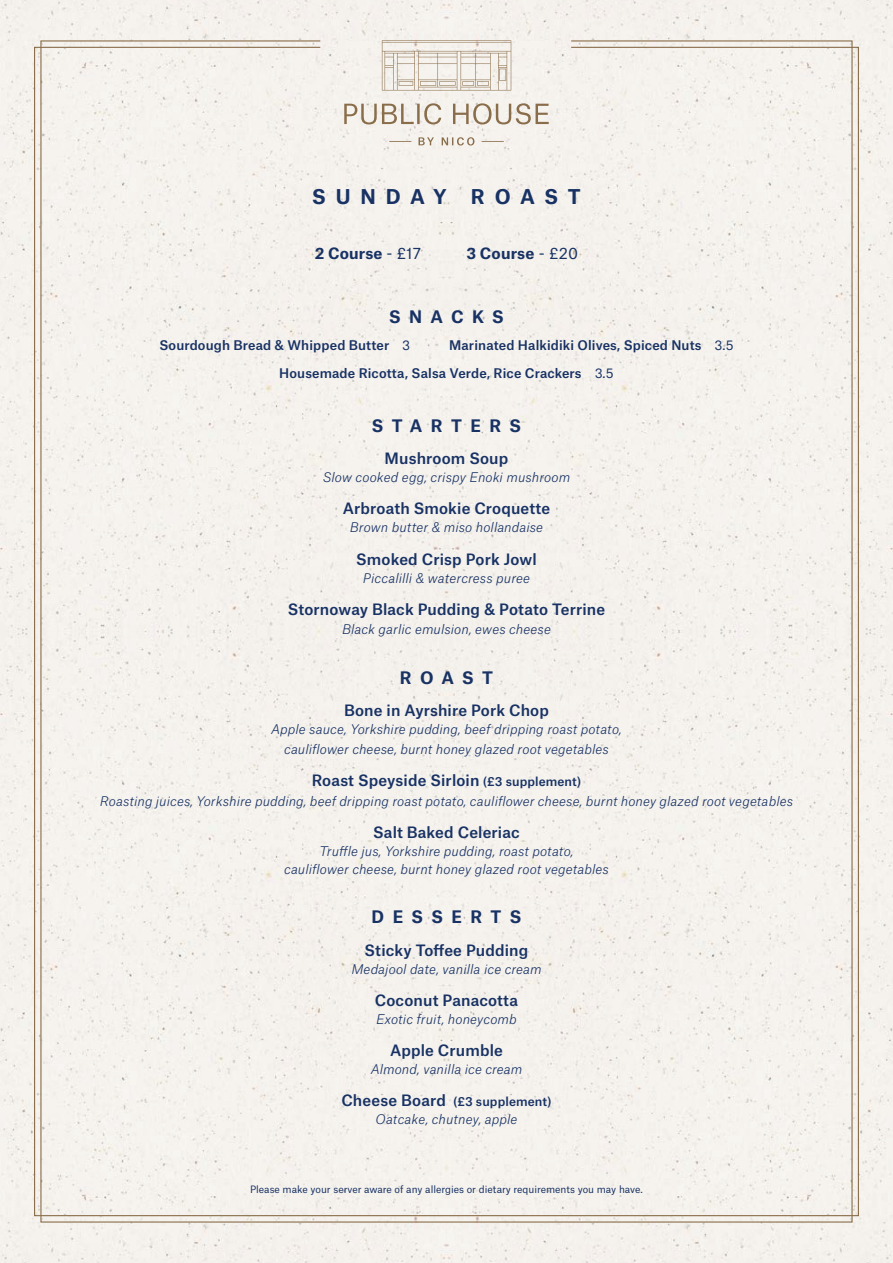
<style>
.page{position:relative;width:893px;height:1263px;background:#f5f2ed}
.page>*{position:absolute;margin:0;border:0;box-sizing:border-box;transform-origin:0 0}
.t1{font:700 19.5px "Atlas Grotesk";letter-spacing:.505em;color:#183264}
.t2{font:700 16.5px "Atlas Grotesk";letter-spacing:.505em;color:#183264}
.t3{font:500 15px "Atlas Grotesk";letter-spacing:.01em;color:#183264}
.t4{font:700 15px "Atlas Grotesk";letter-spacing:.01em;color:#183264}
.t5{font:italic 300 12.75px/19.5px "Atlas Grotesk";letter-spacing:.01em;color:#183264;text-align:center}
.t6{font:500 12.75px/27.8px "Atlas Grotesk";letter-spacing:.01em;color:#183264}
.t7{font:500 12px "Atlas Grotesk";letter-spacing:.01em;color:#183264}
.t8{font:9.75px "Atlas Grotesk";color:#183264}
.s1{font-weight:400}
.s2{font-size:12px}
.s3{font-size:15px}
</style>
<div class="page">
<div style="left:40px;top:40px;width:813px;height:1183px;background:#f5f2ed"></div>
<h1 class="t1" style="left:312px;top:180px;width:270px">SUNDAY ROAST</h1>
<p class="t4" style="left:315px;top:241px;width:107px">2 Course <span class="s1">- £17</span></p>
<p class="t4" style="left:466px;top:241px;width:113px">3 Course <span class="s1">- £20</span></p>
<p class="t2" style="left:389px;top:303px;width:116px">SNACKS</p>
<p class="t6" style="left:159px;top:330px;width:252px">Sourdough Bread &amp; Whipped Butter <span class="s1">3</span></p>
<p class="t6" style="left:279px;top:330px;width:456px;text-indent:170px">Marinated Halkidiki Olives, Spiced Nuts <span class="s1">3.5<br></span>Housemade Ricotta, Salsa Verde, Rice Crackers <span class="s1">3.5</span></p>
<p class="t2" style="left:372px;top:412px;width:151px">STARTERS</p>
<p class="t3" style="left:385px;top:446px;width:125px">Mushroom Soup</p>
<p class="t5" style="left:323px;top:466px;width:249px">Slow cooked egg, crispy Enoki mushroom</p>
<p class="t3" style="left:343px;top:496px;width:209px">Arbroath Smokie Croquette</p>
<p class="t5" style="left:350px;top:516px;width:195px">Brown butter &amp; miso hollandaise</p>
<p class="t3" style="left:356px;top:547px;width:182px">Smoked Crisp Pork Jowl</p>
<p class="t5" style="left:363px;top:567px;width:169px">Piccalilli &amp; watercress puree</p>
<p class="t3" style="left:288px;top:597px;width:319px">Stornoway Black Pudding &amp; Potato Terrine</p>
<p class="t5" style="left:342px;top:618px;width:210px">Black garlic emulsion, ewes cheese</p>
<p class="t2" style="left:400px;top:664px;width:95px">ROAST</p>
<p class="t3" style="left:344px;top:698px;width:206px">Bone in Ayrshire Pork Chop</p>
<p class="t5" style="left:271px;top:718px;width:352px">Apple sauce, Yorkshire pudding, beef dripping roast potato, cauliflower cheese, burnt honey glazed root vegetables</p>
<p class="t3" style="left:312px;top:768px;width:271px">Roast Speyside Sirloin <span class="s2">(£3 supplement)</span></p>
<p class="t5" style="left:100px;top:790px;width:695px">Roasting juices, Yorkshire pudding, beef dripping roast potato, cauliflower cheese, burnt honey glazed root vegetables</p>
<p class="t3" style="left:373px;top:820px;width:148px">Salt Baked Celeriac</p>
<p class="t5" style="left:284px;top:841px;width:326px;line-height:18px">Truffle jus, Yorkshire pudding, roast potato,<br>cauliflower cheese, burnt honey glazed root vegetables</p>
<p class="t2" style="left:372px;top:903px;width:151px">DESSERTS</p>
<p class="t3" style="left:365px;top:938px;width:165px">Sticky Toffee Pudding</p>
<p class="t5" style="left:351px;top:958px;width:192px">Medajool date, vanilla ice cream</p>
<p class="t3" style="left:375px;top:988px;width:145px">Coconut Panacotta</p>
<p class="t5" style="left:376px;top:1008px;width:142px">Exotic fruit, honeycomb</p>
<p class="t3" style="left:390px;top:1038px;width:114px">Apple Crumble</p>
<p class="t5" style="left:371px;top:1058px;width:153px">Almond, vanilla ice cream</p>
<p class="t7" style="left:341px;top:1092px;width:212px"><span class="s3">Cheese Board</span> (£3 supplement)</p>
<p class="t5" style="left:376px;top:1108px;width:143px">Oatcake, chutney, apple</p>
<p class="t8" style="left:250px;top:1182px;width:394px">Please make your server aware of any allergies or dietary requirements you may have.</p>
</div>
